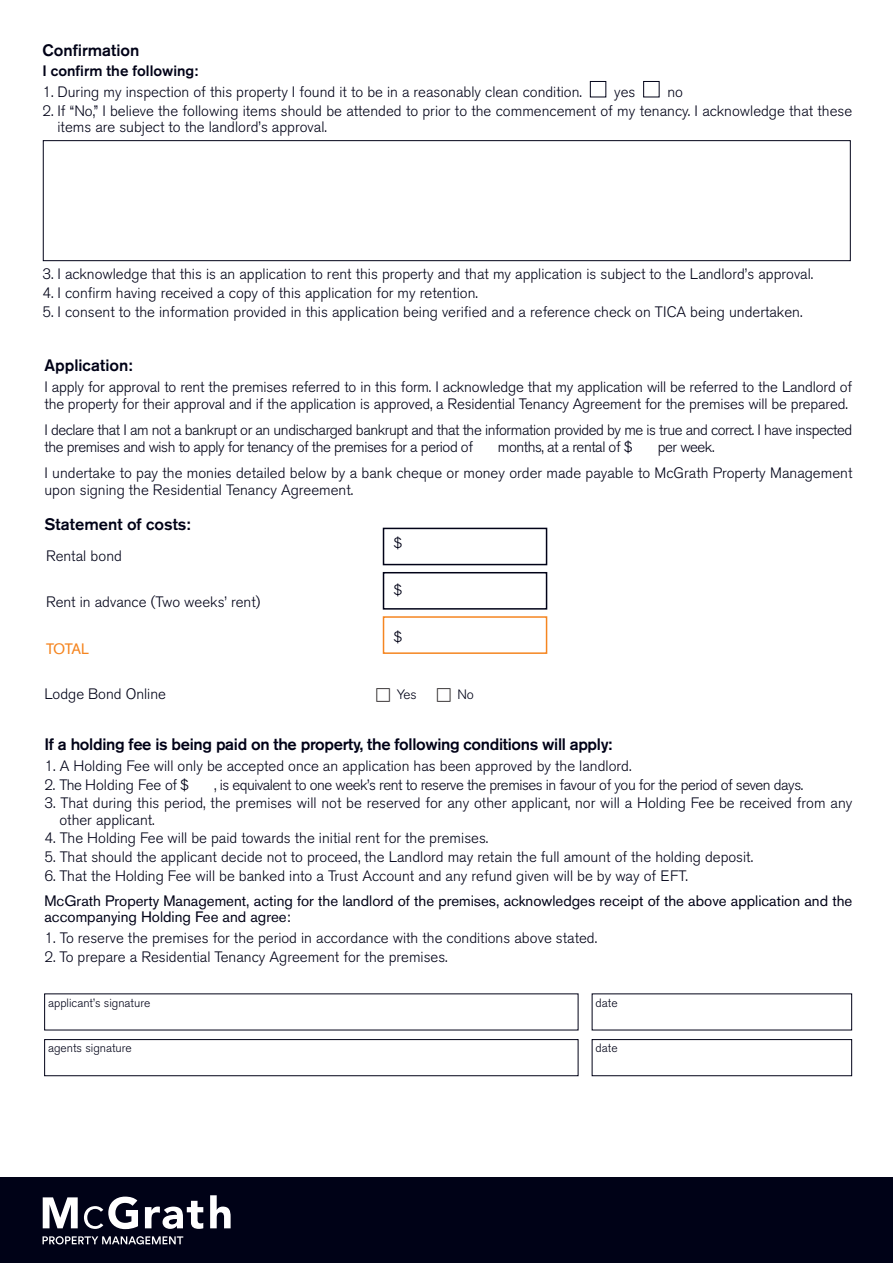
<style>
.page{position:relative;width:893px;height:1263px;background:#fff}
.page>*{position:absolute;margin:0;border:0;box-sizing:border-box;transform-origin:0 0}
.t1{font:500 16.5px "Akzidenz Grotesk BE";letter-spacing:-.02em;color:#000217}
.t2{font:500 16.5px "Akzidenz Grotesk BE";color:#000217}
.t3{font:300 15px/16.5px "Akzidenz Grotesk BE";color:#000217}
.t4{font:300 15px/16.5px "Akzidenz Grotesk BE";letter-spacing:-.03em;color:#000217}
.t5{font:15px/16.5px "Akzidenz Grotesk BE";color:#000217}
.t6{font:500 15px "Akzidenz Grotesk BE";color:#000217}
.t7{font:15px "Akzidenz Grotesk BE";letter-spacing:-.05em;color:#f58520}
.t8{font:300 13.5px "Akzidenz Grotesk BE";color:#000217}
.t9{font:300 12px "Akzidenz Grotesk BE";color:#000217}
</style>
<div class="page">
<div style="left:0;top:1177px;width:893px;height:86px;background:#000217"></div>
<svg style="left:43px;top:1197px;width:35px;height:31px"></svg>
<svg style="left:84px;top:1196px;width:54px;height:33px"></svg>
<svg style="left:145px;top:1201px;width:58px;height:28px"></svg>
<svg style="left:210px;top:1195px;width:21px;height:33px"></svg>
<svg style="left:43px;top:1236px;width:140px;height:8px"></svg>
<div style="left:43px;top:140px;width:807px;height:121px;border:1px solid #000217"></div>
<div style="left:44px;top:1039px;width:534px;height:37px;border:1px solid #000217"></div>
<div style="left:592px;top:1039px;width:260px;height:37px;border:1px solid #000217"></div>
<div style="left:383px;top:528px;width:164px;height:37px;border:2px solid #000217"></div>
<div style="left:383px;top:572px;width:164px;height:38px;border:2px solid #000217"></div>
<div style="left:383px;top:616px;width:164px;height:38px;border:2px solid #f58520"></div>
<div style="left:590px;top:81px;width:16px;height:16px;border:1px solid #000217"></div>
<div style="left:643px;top:81px;width:16px;height:16px;border:1px solid #000217"></div>
<p class="t2" style="left:43px;top:40px;width:98px">Confirmation</p>
<p class="t6" style="left:43px;top:62px;width:157px">I confirm the following:</p>
<p class="t3" style="left:43px;top:84px;width:541px">1. During my inspection of this property I found it to be in a reasonably clean condition.</p>
<p class="t3" style="left:614px;top:84px;width:23px">yes</p>
<p class="t3" style="left:667px;top:84px;width:17px">no</p>
<p class="t3" style="left:58px;top:103px;width:796px;text-indent:-15px">2. If “No,” I believe the following items should be attended to prior to the commencement of my tenancy. I acknowledge that these items are subject to the landlord’s approval.</p>
<p class="t3" style="left:43px;top:266px;width:772px">3. I acknowledge that this is an application to rent this property and that my application is subject to the Landlord’s approval.</p>
<p class="t3" style="left:43px;top:285px;width:437px">4. I confirm having received a copy of this application for my retention.</p>
<p class="t3" style="left:43px;top:304px;width:761px">5. I consent to the information provided in this application being verified and a reference check on TICA being undertaken.</p>
<p class="t2" style="left:44px;top:355px;width:89px">Application:</p>
<p class="t3" style="left:44px;top:379px;width:809px">I apply for approval to rent the premises referred to in this form. I acknowledge that my application will be referred to the Landlord of the property for their approval and if the application is approved, a Residential Tenancy Agreement for the premises will be prepared.</p>
<p class="t4" style="left:44px;top:422px;width:809px">I declare that I am not a bankrupt or an undischarged bankrupt and that the information provided by me is true and correct. I have inspected the premises and wish to apply for tenancy of the premises for a period of</p>
<p class="t4" style="left:498px;top:439px;width:137px">months, at a rental of $</p>
<p class="t3" style="left:44px;top:433px;width:809px;line-height:26.7px;text-indent:613px">per week.<br>I undertake to pay the monies detailed below by a bank cheque or money order made payable to McGrath Property Management</p>
<p class="t3" style="left:44px;top:482px;width:310px">upon signing the Residential Tenancy Agreement.</p>
<p class="t2" style="left:44px;top:514px;width:148px">Statement of costs:</p>
<p class="t3" style="left:46px;top:548px;width:77px">Rental bond</p>
<p class="t3" style="left:46px;top:594px;width:216px">Rent in advance (Two weeks’ rent)</p>
<p class="t7" style="left:46px;top:640px;width:44px">TOTAL</p>
<p class="t3" style="left:394px;top:535px;width:11px">$</p>
<p class="t3" style="left:394px;top:582px;width:11px">$</p>
<p class="t3" style="left:394px;top:629px;width:11px">$</p>
<p class="t3" style="left:44px;top:686px;width:123px">Lodge Bond Online</p>
<p class="t8" style="left:397px;top:687px;width:21px">Yes</p>
<p class="t8" style="left:457px;top:687px;width:18px">No</p>
<p class="t1" style="left:44px;top:734px;width:569px">If a holding fee is being paid on the property, the following conditions will apply:</p>
<p class="t3" style="left:44px;top:758px;width:588px">1. A Holding Fee will only be accepted once an application has been approved by the landlord.</p>
<p class="t3" style="left:44px;top:776px;width:146px">2. The Holding Fee of $</p>
<p class="t4" style="left:214px;top:776px;width:591px">, is equivalent to one week’s rent to reserve the premises in favour of you for the period of seven days.</p>
<p class="t3" style="left:59px;top:795px;width:794px;text-indent:-15px">3. That during this period, the premises will not be reserved for any other applicant, nor will a Holding Fee be received from any other applicant.</p>
<p class="t3" style="left:44px;top:830px;width:445px">4. The Holding Fee will be paid towards the initial rent for the premises.</p>
<p class="t3" style="left:44px;top:849px;width:710px">5. That should the applicant decide not to proceed, the Landlord may retain the full amount of the holding deposit.</p>
<p class="t3" style="left:44px;top:867px;width:645px">6. That the Holding Fee will be banked into a Trust Account and any refund given will be by way of EFT.</p>
<p class="t5" style="left:44px;top:892px;width:809px">McGrath Property Management, acting for the landlord of the premises, acknowledges receipt of the above application and the accompanying Holding Fee and agree:</p>
<p class="t3" style="left:44px;top:930px;width:554px">1. To reserve the premises for the period in accordance with the conditions above stated.</p>
<p class="t3" style="left:44px;top:948px;width:405px">2. To prepare a Residential Tenancy Agreement for the premises.</p>
<p class="t9" style="left:48px;top:996px;width:104px">applicant’s signature</p>
<p class="t9" style="left:596px;top:996px;width:24px">date</p>
<p class="t9" style="left:48px;top:1041px;width:85px">agents signature</p>
<p class="t9" style="left:596px;top:1041px;width:24px">date</p>
</div>
